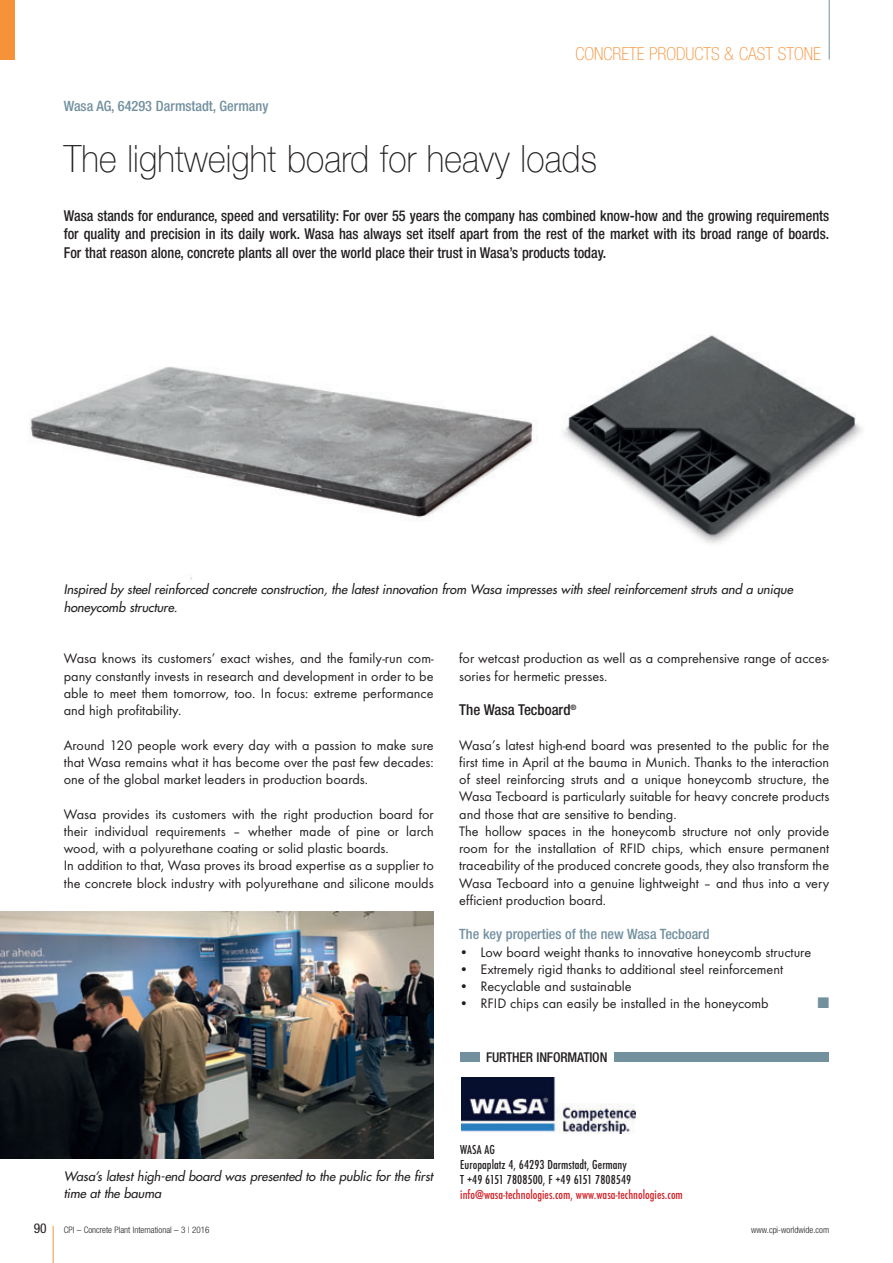
<style>
.page{position:relative;width:893px;height:1263px;background:#fff}
.page>*{position:absolute;margin:0;border:0;box-sizing:border-box;transform-origin:0 0}
.t1{font:100 37.5px "Helvetica Neue";letter-spacing:.005em;color:#231f20;scale:.9 1}
.t2{font:100 condensed 18px "Helvetica Neue";color:#f69238}
.t3{font:500 condensed 15px/18.8px "Helvetica Neue";color:#231f20;text-align:justify;scale:.95 1}
.t4{font:500 condensed 15px "Helvetica Neue";color:#231f20}
.t5{font:14.25px/17.2px "Futura T";color:#231f20}
.t6{font:500 condensed 14.25px "Helvetica Neue";color:#73909f}
.t7{font:14.25px "European Pi Three";color:#73909f}
.t8{font:500 condensed 13.5px/15px "Futura T";letter-spacing:.005em;color:#231f20}
.t9{font:500 condensed 13.5px "Futura T";letter-spacing:.005em;color:#d1232a}
.t10{font:500 condensed 13.5px "Helvetica Neue";letter-spacing:-.01em;color:#231f20}
.t11{font:condensed 13.5px "Helvetica Neue";color:#231f20}
.t12{font:italic 12.75px/17.2px "Futura";letter-spacing:-.005em;color:#231f20}
.t13{font:300 condensed 9px "Helvetica Neue";color:#231f20}
</style>
<div class="page">
<hr style="left:892px;top:0;width:1px;height:100px;background:#231f20">
<img style="left:563px;top:335px;width:299px;height:209px">
<img style="left:30px;top:366px;width:503px;height:214px">
<hr style="left:53px;top:1226px;width:1px;height:37px;background:#f69238">
<hr style="left:829px;top:0;width:1px;height:60px;background:#73909f">
<div style="left:0;top:0;width:15px;height:60px;background:#f69238"></div>
<img style="left:461px;top:1077px;width:174px;height:56px">
<div style="left:460px;top:1052px;width:19px;height:10px;background:#73909f"></div>
<div style="left:614px;top:1052px;width:215px;height:10px;background:#73909f"></div>
<img style="left:0;top:911px;width:434px;height:247px">
<p class="t6" style="left:64px;top:101px;width:206px">Wasa AG, 64293 Darmstadt, Germany</p>
<p class="t2" style="left:575px;top:47px;width:247px">CONCRETE PRODUCTS &amp; CAST STONE</p>
<h1 class="t1" style="left:64px;top:136px;width:594px">The lightweight board for heavy loads</h1>
<p class="t3" style="left:64px;top:207px;width:807px">Wasa stands for endurance, speed and versatility: For over 55 years the company has combined know-how and the growing requirements for quality and precision in its daily work. Wasa has always set itself apart from the rest of the market with its broad range of boards.<br>For that reason alone, concrete plants all over the world place their trust in Wasa’s products today.</p>
<p class="t12" style="left:64px;top:582px;width:733px">Inspired by steel reinforced concrete construction, the latest innovation from Wasa impresses with steel reinforcement struts and a unique honeycomb structure.</p>
<p class="t5" style="left:64px;top:651px;width:371px;text-align:justify">Wasa knows its customers’ exact wishes, and the family-run com&shy;pany constantly invests in research and development in order to be able to meet them tomorrow, too. In focus: extreme performance and high profitability.</p>
<p class="t5" style="left:64px;top:737px;width:371px;text-align:justify">Around 120 people work every day with a passion to make sure that Wasa remains what it has become over the past few decades: one of the global market leaders in production boards.</p>
<p class="t5" style="left:64px;top:806px;width:371px">Wasa provides its customers with the right production board for their individual requirements – whether made of pine or larch wood, with a polyurethane coating or solid plastic boards.<br>In addition to that, Wasa proves its broad expertise as a supplier to the concrete block industry with polyurethane and silicone moulds</p>
<p class="t5" style="left:459px;top:651px;width:371px">for wetcast production as well as a comprehensive range of acces&shy;sories for hermetic presses.</p>
<p class="t4" style="left:459px;top:704px;width:119px">The Wasa Tecboard<sup>®</sup></p>
<p class="t5" style="left:459px;top:737px;width:372px">Wasa’s latest high-end board was presented to the public for the first time in April at the bauma in Munich. Thanks to the interaction of steel reinforcing struts and a unique honeycomb structure, the Wasa Tecboard is particularly suitable for heavy concrete products and those that are sensitive to bending.<br>The hollow spaces in the honeycomb structure not only provide room for the installation of RFID chips, which ensure permanent traceability of the produced concrete goods, they also transform the Wasa Tecboard into a genuine lightweight – and thus into a very efficient production board.</p>
<p class="t6" style="left:459px;top:929px;width:252px">The key properties of the new Wasa Tecboard</p>
<p class="t5" style="left:459px;top:944px;width:353px">• Low board weight thanks to innovative honeycomb structure</p>
<p class="t5" style="left:459px;top:962px;width:325px">• Extremely rigid thanks to additional steel reinforcement</p>
<p class="t5" style="left:459px;top:979px;width:174px">• Recyclable and sustainable</p>
<p class="t5" style="left:459px;top:996px;width:311px">• RFID chips can easily be installed in the honeycomb</p>
<p class="t7" style="left:817px;top:995px;width:13px">-</p>
<p class="t10" style="left:486px;top:1052px;width:123px">FURTHER INFORMATION</p>
<p class="t12" style="left:64px;top:1168px;width:373px">Wasa’s latest high-end board was presented to the public for the first time at the bauma</p>
<p class="t8" style="left:460px;top:1143px;width:173px">WASA AG<br>Europaplatz 4, 64293 Darmstadt, Germany<br>T +49 6151 7808500, F +49 6151 7808549</p>
<p class="t9" style="left:460px;top:1189px;width:224px">info@wasa-technologies.com, www.wasa-technologies.com</p>
<p class="t11" style="left:34px;top:1223px;width:14px">90</p>
<p class="t13" style="left:64px;top:1226px;width:147px">CPI – Concrete Plant International – 3 | 2016</p>
<p class="t13" style="left:751px;top:1226px;width:79px">www.cpi-worldwide.com</p>
</div>
